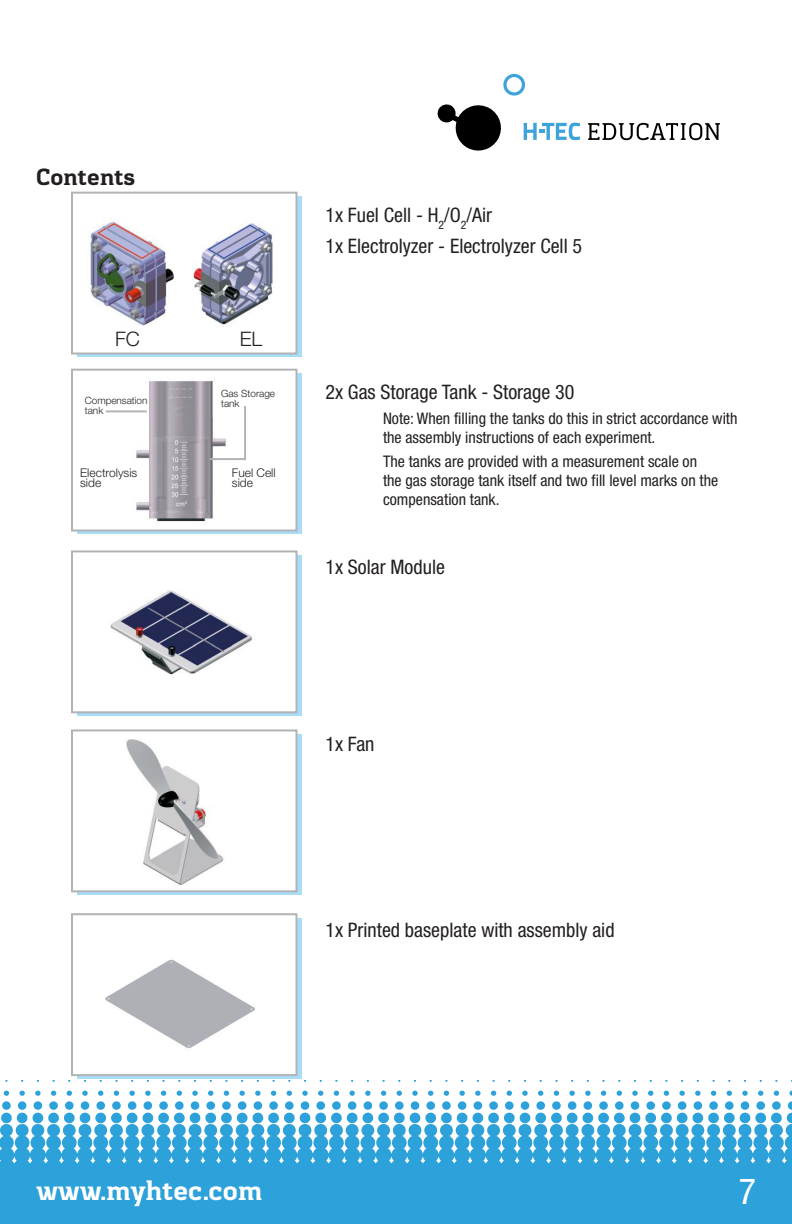
<style>
.page{position:relative;width:792px;height:1224px;background:#fff}
.page>*{position:absolute;margin:0;border:0;box-sizing:border-box;transform-origin:0 0}
.t1{font:condensed 36px "Helvetica Neue";color:#fff}
.t2{font:700 28px "Kondolar";color:#fff}
.t3{font:700 24px "Kondolar";color:#231f20}
.t4{font:condensed 20px "Helvetica Neue";color:#231f20}
.t5{font:300 20px "Helvetica Neue";color:#231f20}
.t6{font:condensed 16px/19.2px "Helvetica Neue";color:#231f20}
.t7{font:300 12px/10px "Helvetica Neue";color:#231f20}
.t8{font:300 10px/10px "Helvetica Neue";color:#231f20}
</style>
<div class="page">
<div style="left:0;top:1165px;width:792px;height:59px;background:#2ca1da"></div>
<svg style="left:0;top:1091px;width:792px;height:74px"></svg>
<svg style="left:5px;top:1080px;width:787px;height:2px"></svg>
<svg style="left:437px;top:104px;width:64px;height:47px"></svg>
<svg style="left:588px;top:123px;width:132px;height:17px"></svg>
<svg style="left:503px;top:74px;width:22px;height:22px"></svg>
<svg style="left:524px;top:123px;width:56px;height:17px"></svg>
<div style="left:77px;top:196px;width:224px;height:161px;background:#a8ddf7"></div>
<div style="left:77px;top:373px;width:224px;height:161px;background:#a8ddf7"></div>
<svg style="left:77px;top:555px;width:224px;height:161px"></svg>
<svg style="left:77px;top:734px;width:224px;height:161px"></svg>
<div style="left:77px;top:918px;width:224px;height:161px;background:#a8ddf7"></div>
<div style="left:71px;top:192px;width:227px;height:163px;background:#fff;border:2px solid #b2b3b7"></div>
<div style="left:71px;top:369px;width:227px;height:163px;background:#fff;border:2px solid #b2b3b7"></div>
<div style="left:71px;top:550px;width:227px;height:163px;background:#fff;border:2px solid #b2b3b7"></div>
<div style="left:71px;top:729px;width:227px;height:163px;background:#fff;border:2px solid #b2b3b7"></div>
<div style="left:71px;top:913px;width:227px;height:163px;background:#fff;border:2px solid #b2b3b7"></div>
<img style="left:87px;top:217px;width:87px;height:109px">
<img style="left:124px;top:381px;width:102px;height:141px">
<img style="left:110px;top:590px;width:142px;height:85px">
<img style="left:126px;top:739px;width:98px;height:146px">
<img style="left:105px;top:959px;width:150px;height:90px">
<img style="left:192px;top:223px;width:82px;height:102px">
<hr style="left:106px;top:410px;width:41px;height:2px;background:#b2b3b7">
<hr style="left:210px;top:458px;width:36px;height:2px;background:#b2b3b7">
<hr style="left:244px;top:406px;width:2px;height:54px;background:#b2b3b7">
<p class="t3" style="left:36px;top:161px;width:101px">Contents</p>
<p class="t5" style="left:115px;top:327px;width:26px">FC</p>
<p class="t8" style="left:85px;top:395px;width:64px">Compensation</p>
<p class="t8" style="left:85px;top:405px;width:20px">tank</p>
<p class="t5" style="left:240px;top:326px;width:24px">EL</p>
<p class="t8" style="left:221px;top:388px;width:56px">Gas Storage tank</p>
<p class="t7" style="left:80px;top:468px;width:59px">Electrolysis side</p>
<p class="t7" style="left:232px;top:468px;width:45px">Fuel Cell side</p>
<p class="t4" style="left:325px;top:204px;width:168px">1x Fuel Cell - H<sub>2</sub>/O<sub>2</sub>/Air</p>
<p class="t4" style="left:325px;top:234px;width:258px">1x Electrolyzer - Electrolyzer Cell 5</p>
<p class="t4" style="left:325px;top:381px;width:250px">2x Gas Storage Tank - Storage 30</p>
<p class="t6" style="left:383px;top:408px;width:356px">Note: When filling the tanks do this in strict accordance with the assembly instructions of each experiment.</p>
<p class="t6" style="left:383px;top:452px;width:337px">The tanks are provided with a measurement scale on the gas storage tank itself and two fill level marks on the compensation tank.</p>
<p class="t4" style="left:325px;top:555px;width:121px">1x Solar Module</p>
<p class="t4" style="left:325px;top:732px;width:51px">1x Fan</p>
<p class="t4" style="left:325px;top:919px;width:291px">1x Printed baseplate with assembly aid</p>
<h2 class="t2" style="left:36px;top:1173px;width:227px">www.myhtec.com</h2>
<h1 class="t1" style="left:739px;top:1170px;width:19px">7</h1>
</div>
